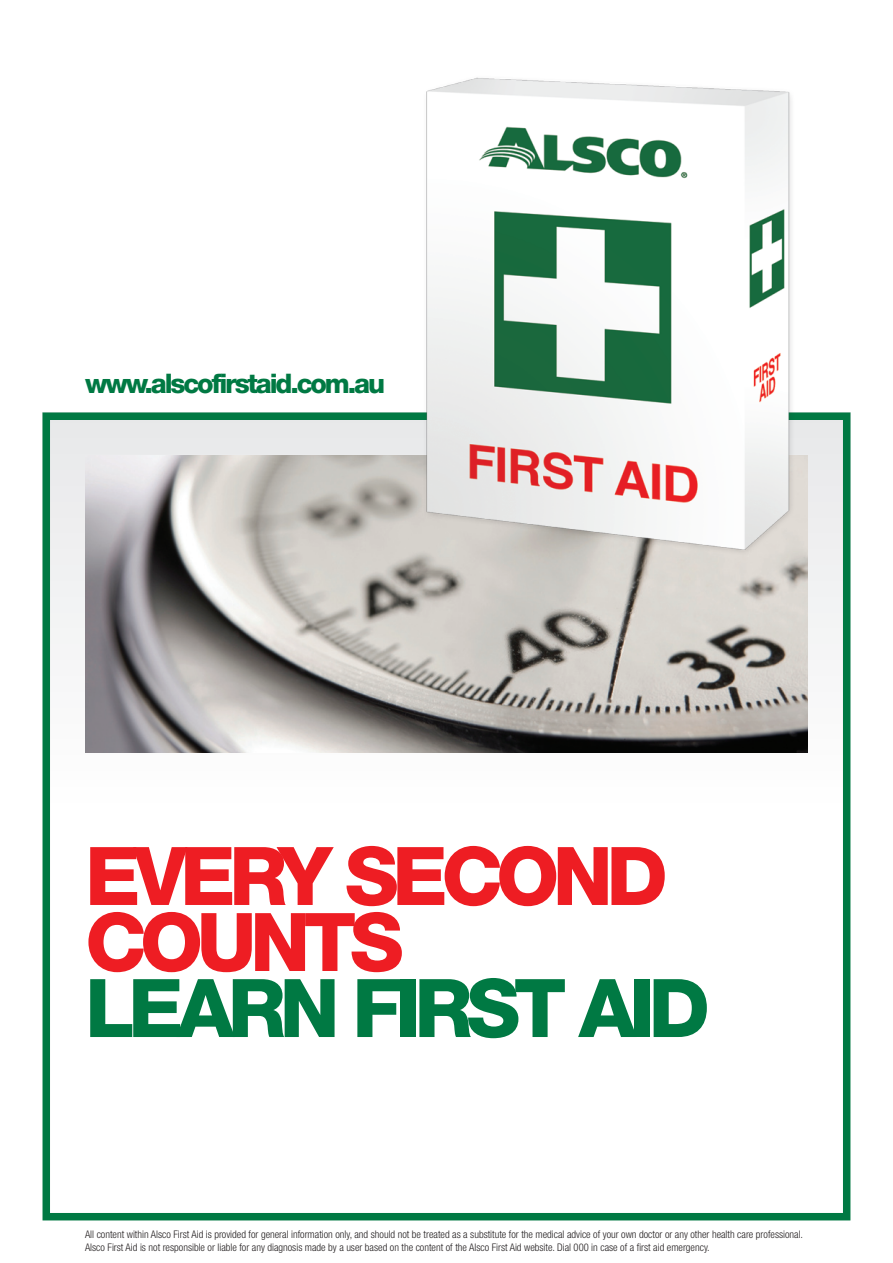
<style>
.page{position:relative;width:893px;height:1263px;background:#fff}
.page>*{position:absolute;margin:0;border:0;box-sizing:border-box;transform-origin:0 0}
.t1{font:800 81px/66px "Helvetica Neue LT Std";letter-spacing:-.08em;color:#ee1d23}
.t2{font:800 81px "Helvetica Neue LT Std";letter-spacing:-.08em;color:#007943}
.t3{font:800 27px "Helvetica Neue LT Std";letter-spacing:-.08em;color:#007943}
.t4{font:300 condensed 10.5px/12.6px "Helvetica Neue LT Std";color:#231f20}
</style>
<div class="page">
<img style="left:42px;top:77px;width:809px;height:1144px">
<h2 class="t3" style="left:85px;top:368px;width:301px">www.alscofirstaid.com.au</h2>
<h1 class="t1" style="left:85px;top:843px;width:584px">EVERY SECOND<br>COUNTS</h1>
<h1 class="t2" style="left:85px;top:960px;width:626px">LEARN FIRST AID</h1>
<p class="t4" style="left:85px;top:1228px;width:720px">All content within Alsco First Aid is provided for general information only, and should not be treated as a substitute for the medical advice of your own doctor or any other health care professional.<br>Alsco First Aid is not responsible or liable for any diagnosis made by a user based on the content of the Alsco First Aid website. Dial 000 in case of a first aid emergency.</p>
</div>
